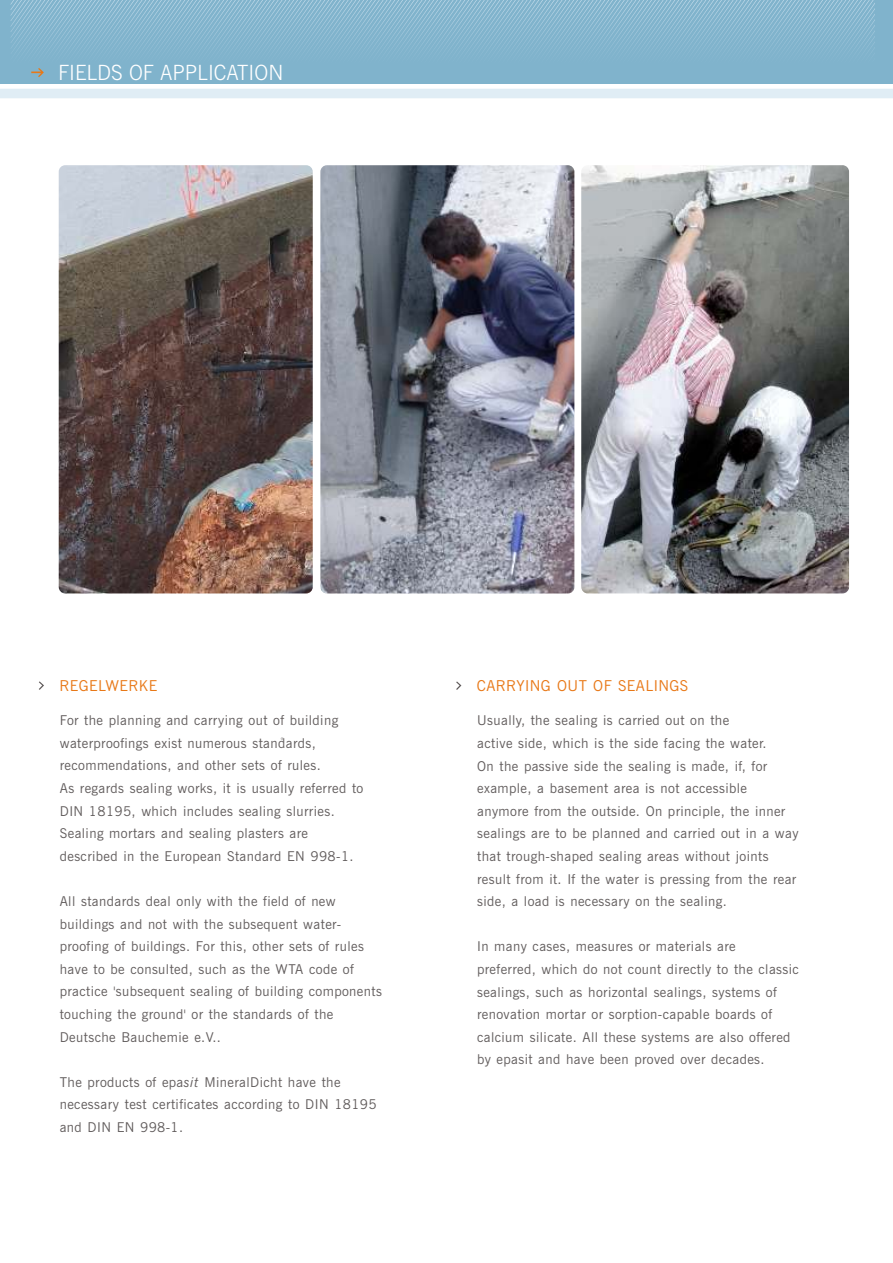
<style>
.page{position:relative;width:893px;height:1263px;background:#fff}
.page>*{position:absolute;margin:0;border:0;box-sizing:border-box;transform-origin:0 0}
.t1{font:300 21px "News Gothic BT";color:#fff}
.t2{font:15px "News Gothic BT";letter-spacing:.03em;color:#e87817}
.t3{font:13.5px/22.6px "News Gothic BT";letter-spacing:.03em;color:#615c5c}
.s1{font-style:italic}
</style>
<div class="page">
<svg style="left:456px;top:681px;width:5px;height:9px"></svg>
<img style="left:320px;top:165px;width:254px;height:428px;border-radius:6px">
<img style="left:581px;top:165px;width:268px;height:428px;border-radius:6px">
<svg style="left:39px;top:681px;width:5px;height:9px"></svg>
<img style="left:59px;top:165px;width:254px;height:428px;border-radius:6px">
<div style="left:0;top:0;width:893px;height:84px;background:#80b3cc"></div>
<div style="left:0;top:89px;width:893px;height:9px;background:#e0edf5"></div>
<svg style="left:10px;top:0;width:312px;height:77px"></svg>
<h1 class="t1" style="left:58px;top:64px;width:227px">FIELDS OF APPLICATION</h1>
<p class="t2" style="left:60px;top:680px;width:99px">REGELWERKE</p>
<p class="t3" style="left:60px;top:710px;width:305px">For the planning and carrying out of building waterproofings exist numerous standards, recommendations, and other sets of rules.<br>As regards sealing works, it is usually referred to DIN 18195, which includes sealing slurries.<br>Sealing mortars and sealing plasters are described in the European Standard EN 998-1.</p>
<p class="t3" style="left:60px;top:891px;width:324px">All standards deal only with the field of new buildings and not with the subsequent water&shy;proofing of buildings. For this, other sets of rules have to be consulted, such as the WTA code of practice 'subsequent sealing of building components touching the ground' or the standards of the Deutsche Bauchemie e.V..</p>
<p class="t3" style="left:60px;top:1072px;width:318px">The products of epa<span class="s1">sit</span> MineralDicht have the necessary test certificates according to DIN 18195 and DIN EN 998-1.</p>
<p class="t2" style="left:477px;top:680px;width:213px">CARRYING OUT OF SEALINGS</p>
<p class="t3" style="left:477px;top:711px;width:323px">Usually, the sealing is carried out on the<br>active side, which is the side facing the water.<br>On the passive side the sealing is made, if, for example, a basement area is not accessible anymore from the outside. On principle, the inner sealings are to be planned and carried out in a way that trough-shaped sealing areas without joints result from it. If the water is pressing from the rear side, a load is necessary on the sealing.</p>
<p class="t3" style="left:477px;top:936px;width:323px">In many cases, measures or materials are<br>preferred, which do not count directly to the classic sealings, such as horizontal sealings, systems of renovation mortar or sorption-capable boards of calcium silicate. All these systems are also offered by epasit and have been proved over decades.</p>
</div>
